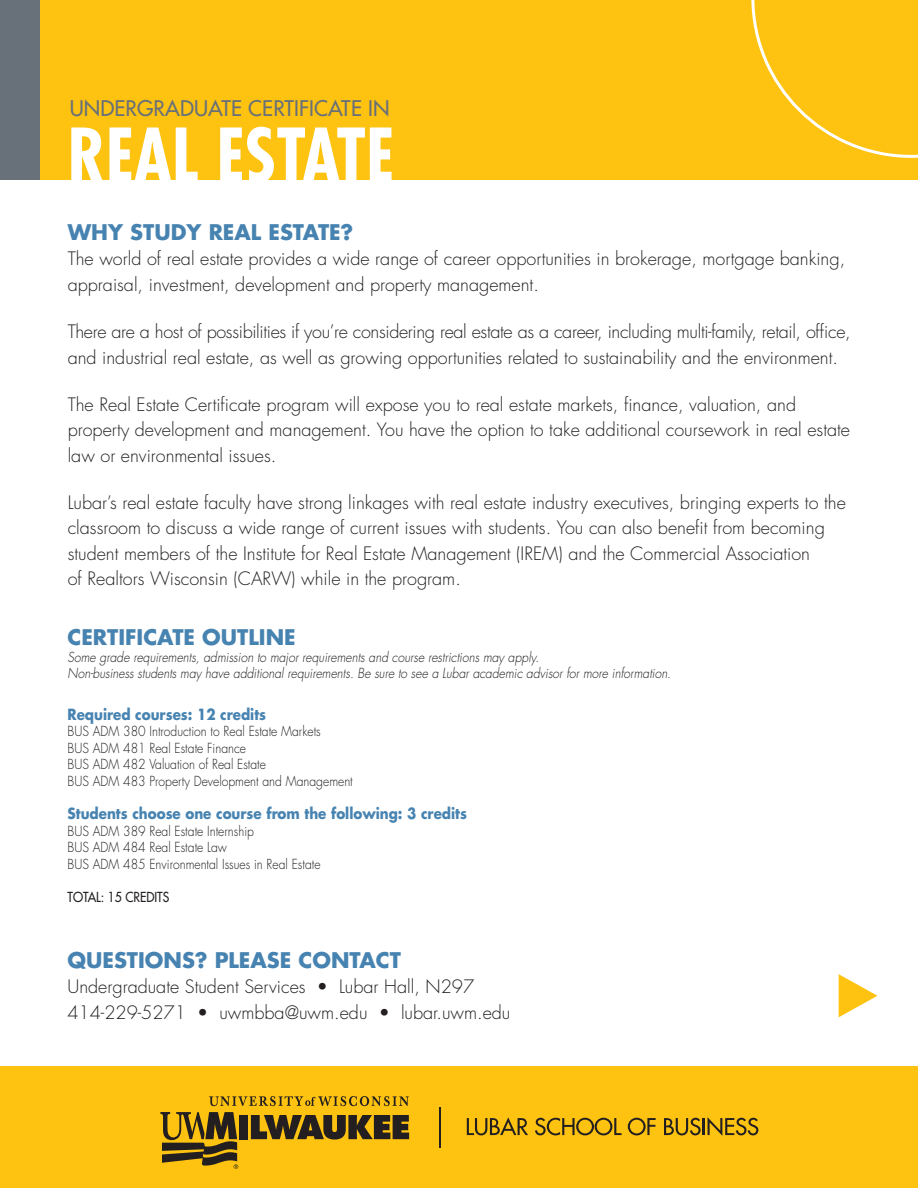
<style>
.page{position:relative;width:918px;height:1188px;background:#fff}
.page>*{position:absolute;margin:0;border:0;box-sizing:border-box;transform-origin:0 0}
.t1{font:700 condensed 72px "Futura Std";color:#fff}
.t2{font:700 21px "Futura Std";color:#4783b1}
.t3{font:500 21px "Futura Std";letter-spacing:.005em;color:#687079}
.t4{font:300 18px/25.5px "Futura Std";color:#231f20}
.t5{font:700 15px "Futura Std";color:#4783b1;scale:.9 1}
.t6{font:300 13.5px/16.5px "Futura Std";color:#231f20;scale:.9 1}
.t7{font:italic 300 13.5px/16.5px "Futura Std";color:#231f20;scale:.9 1}
.t8{font:500 13.5px "Futura Std";color:#231f20;scale:.9 1}
</style>
<div class="page">
<div style="left:40px;top:0;width:878px;height:180px;background:#fec210"></div>
<div style="left:0;top:1066px;width:918px;height:122px;background:#fec210"></div>
<svg style="left:751px;top:0;width:167px;height:158px"></svg>
<div style="left:0;top:0;width:40px;height:180px;background:#687079"></div>
<svg style="left:160px;top:1112px;width:78px;height:57px"></svg>
<svg style="left:209px;top:1096px;width:200px;height:10px"></svg>
<div style="left:239px;top:1115px;width:9px;height:24px;background:#231f20"></div>
<svg style="left:251px;top:1115px;width:158px;height:25px"></svg>
<hr style="left:439px;top:1107px;width:2px;height:41px;background:#231f20">
<svg style="left:467px;top:1117px;width:61px;height:18px"></svg>
<svg style="left:535px;top:1118px;width:87px;height:17px"></svg>
<svg style="left:628px;top:1118px;width:28px;height:17px"></svg>
<svg style="left:664px;top:1117px;width:94px;height:19px"></svg>
<svg style="left:839px;top:974px;width:39px;height:43px"></svg>
<p class="t3" style="left:70px;top:95px;width:321px">UNDERGRADUATE CERTIFICATE IN</p>
<h1 class="t1" style="left:68px;top:111px;width:328px">REAL ESTATE</h1>
<p class="t2" style="left:68px;top:218px;width:287px">WHY STUDY REAL ESTATE?</p>
<p class="t4" style="left:68px;top:247px;width:779px">The world of real estate provides a wide range of career opportunities in brokerage, mortgage banking, appraisal, investment, development and property management.</p>
<p class="t4" style="left:68px;top:319px;width:785px">There are a host of possibilities if you’re considering real estate as a career, including multi-family, retail, office, and industrial real estate, as well as growing opportunities related to sustainability and the environment.</p>
<p class="t4" style="left:68px;top:392px;width:784px">The Real Estate Certificate program will expose you to real estate markets, finance, valuation, and property development and management. You have the option to take additional coursework in real estate law or environmental issues.</p>
<p class="t4" style="left:68px;top:490px;width:780px">Lubar’s real estate faculty have strong linkages with real estate industry executives, bringing experts to the classroom to discuss a wide range of current issues with students. You can also benefit from becoming student members of the Institute for Real Estate Management (IREM) and the Commercial Association<br>of Realtors Wisconsin (CARW) while in the program.</p>
<p class="t2" style="left:68px;top:623px;width:230px">CERTIFICATE OUTLINE</p>
<p class="t7" style="left:68px;top:649px;width:672px">Some grade requirements, admission to major requirements and course restrictions may apply.<br>Non-business students may have additional requirements. Be sure to see a Lubar academic advisor for more information.</p>
<p class="t5" style="left:68px;top:704px;width:222px">Required courses: 12 credits</p>
<p class="t6" style="left:68px;top:723px;width:319px">BUS ADM 380 Introduction to Real Estate Markets<br>BUS ADM 481 Real Estate Finance<br>BUS ADM 482 Valuation of Real Estate<br>BUS ADM 483 Property Development and Management</p>
<p class="t5" style="left:68px;top:804px;width:445px">Students choose one course from the following: 3 credits</p>
<p class="t6" style="left:68px;top:823px;width:283px">BUS ADM 389 Real Estate Internship<br>BUS ADM 484 Real Estate Law<br>BUS ADM 485 Environmental Issues in Real Estate</p>
<p class="t8" style="left:68px;top:888px;width:115px">TOTAL: 15 CREDITS</p>
<p class="t2" style="left:68px;top:946px;width:335px">QUESTIONS? PLEASE CONTACT</p>
<p class="t4" style="left:68px;top:975px;width:444px">Undergraduate Student Services • Lubar Hall, N297<br>414-229-5271 • uwmbba@uwm.edu • lubar.uwm.edu</p>
</div>
